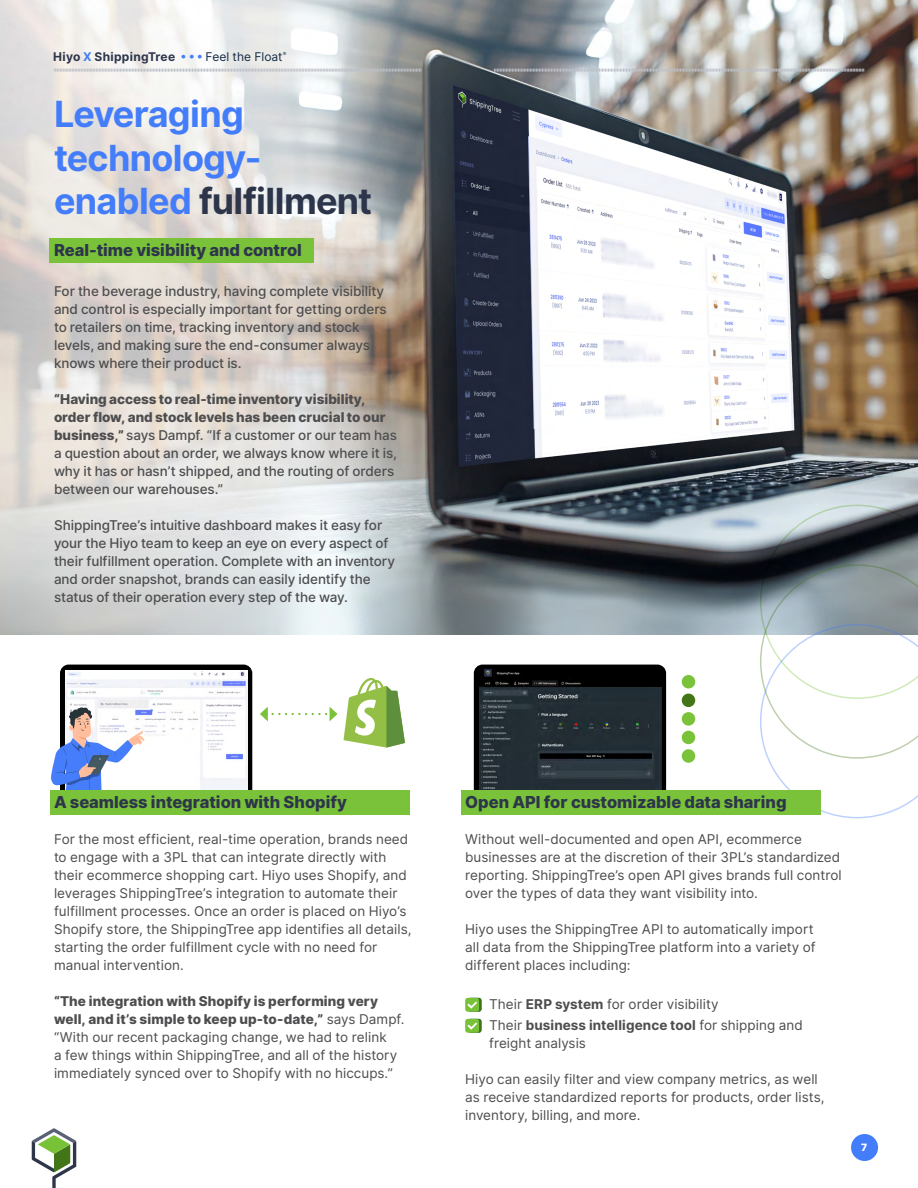
<style>
.page{position:relative;width:918px;height:1188px;background:#fff}
.page>*{position:absolute;margin:0;border:0;box-sizing:border-box;transform-origin:0 0}
.t1{font:700 36px/43.2px "Inter";letter-spacing:-.02em;color:#447dfa}
.t2{font:800 16.5px "Inter";color:#2d354b}
.t3{font:13.5px/18px "Inter";letter-spacing:.005em;color:#4d4d4f}
.t4{font:500 13.5px/18px "Inter";letter-spacing:-.005em;color:#4d4d4f}
.t5{font:700 12px "Inter";letter-spacing:.02em;color:#2d354b}
.t6{font:700 10.5px "Avenir Next";color:#fff}
.t7{font:700 4.35px "Inter";color:#142a46}
.s1{color:#447dfa}
.s2{font-weight:400;color:#142a46}
.s3{color:#2d354b}
.s4{font-weight:800}
.s5{font-weight:700}
</style>
<div class="page">
<img style="left:0;top:0;width:918px;height:634px">
<svg style="left:474px;top:665px;width:192px;height:126px;background:#050606"></svg>
<img style="left:480px;top:669px;width:182px;height:122px">
<div style="left:50px;top:238px;width:264px;height:24px;background:#79c239"></div>
<svg style="left:54px;top:68px;width:367px;height:4px"></svg>
<svg style="left:760px;top:505px;width:158px;height:313px"></svg>
<svg style="left:32px;top:1128px;width:44px;height:60px"></svg>
<div style="left:851px;top:1134px;width:27px;height:27px;background:#447dfa;border-radius:50%"></div>
<div style="left:682px;top:749px;width:13px;height:14px;background:#79c239;border-radius:50%"></div>
<div style="left:682px;top:731px;width:13px;height:13px;background:#79c239;border-radius:50%"></div>
<div style="left:682px;top:712px;width:13px;height:14px;background:#79c239;border-radius:50%"></div>
<div style="left:682px;top:694px;width:13px;height:13px;background:#437617;border-radius:50%"></div>
<div style="left:682px;top:675px;width:13px;height:13px;background:#79c239;border-radius:50%"></div>
<svg style="left:494px;top:68px;width:370px;height:4px"></svg>
<div style="left:461px;top:791px;width:359px;height:24px;background:#79c239"></div>
<div style="left:468px;top:998px;width:14px;height:14px;background:#427517;border-radius:3px"></div>
<div style="left:465px;top:998px;width:14px;height:14px;background:#78c238;border-radius:3px"></div>
<svg style="left:467px;top:1001px;width:10px;height:8px"></svg>
<div style="left:468px;top:1019px;width:14px;height:14px;background:#427517;border-radius:3px"></div>
<div style="left:465px;top:1019px;width:14px;height:14px;background:#78c238;border-radius:3px"></div>
<svg style="left:467px;top:1022px;width:10px;height:8px"></svg>
<svg style="left:344px;top:678px;width:61px;height:70px"></svg>
<svg style="left:260px;top:707px;width:78px;height:14px"></svg>
<svg style="left:51px;top:665px;width:201px;height:126px"></svg>
<div style="left:50px;top:791px;width:359px;height:24px;background:#79c239"></div>
<p class="t5" style="left:53px;top:47px;width:231px">Hiyo <span class="s1">X</span> ShippingTree <span class="s1">• • •</span> <span class="s2">Feel the Float</span></p>
<p class="t7" style="left:283px;top:50px;width:5px">®</p>
<h1 class="t1" style="left:54px;top:94px;width:320px">Leveraging technology&shy;enabled <span class="s3">fulfillment</span></h1>
<p class="t2" style="left:54px;top:238px;width:249px">Real-time visibility and control</p>
<p class="t4" style="left:54px;top:283px;width:334px">For the beverage industry, having complete visibility and control is especially important for getting orders to retailers on time, tracking inventory and stock levels, and making sure the end-consumer always knows where their product is.</p>
<p class="t4" style="left:54px;top:391px;width:345px"><span class="s4">“Having access to real-time inventory visibility, order flow, and stock levels has been crucial to our business,”</span> says Dampf. “If a customer or our team has a question about an order, we always know where it is, why it has or hasn’t shipped, and the routing of orders between our warehouses.”</p>
<p class="t4" style="left:54px;top:517px;width:343px">ShippingTree’s intuitive dashboard makes it easy for your the Hiyo team to keep an eye on every aspect of their fulfillment operation. Complete with an inventory and order snapshot, brands can easily identify the status of their operation every step of the way.</p>
<p class="t2" style="left:54px;top:790px;width:295px">A seamless integration with Shopify</p>
<p class="t3" style="left:54px;top:831px;width:359px">For the most efficient, real-time operation, brands need to engage with a 3PL that can integrate directly with their ecommerce shopping cart. Hiyo uses Shopify, and leverages ShippingTree’s integration to automate their fulfillment processes. Once an order is placed on Hiyo’s Shopify store, the ShippingTree app identifies all details, starting the order fulfillment cycle with no need for manual intervention.</p>
<p class="t3" style="left:54px;top:993px;width:352px"><span class="s4">“The integration with Shopify is performing very well, and it’s simple to keep up-to-date,”</span> says Dampf. “With our recent packaging change, we had to relink<br>a few things within ShippingTree, and all of the history immediately synced over to Shopify with no hiccups.”</p>
<p class="t2" style="left:465px;top:790px;width:323px">Open API for customizable data sharing</p>
<p class="t3" style="left:465px;top:831px;width:378px">Without well-documented and open API, ecommerce businesses are at the discretion of their 3PL’s standardized reporting. ShippingTree’s open API gives brands full control over the types of data they want visibility into.</p>
<p class="t3" style="left:465px;top:921px;width:352px">Hiyo uses the ShippingTree API to automatically import all data from the ShippingTree platform into a variety of different places including:</p>
<p class="t3" style="left:489px;top:994px;width:315px;line-height:21px">Their <span class="s5">ERP system</span> for order visibility<br>Their <span class="s5">business intelligence tool</span> for shipping and</p>
<p class="t3" style="left:489px;top:1035px;width:98px">freight analysis</p>
<p class="t3" style="left:465px;top:1071px;width:361px">Hiyo can easily filter and view company metrics, as well as receive standardized reports for products, order lists, inventory, billing, and more.</p>
<p class="t6" style="left:861px;top:1138px;width:8px">7</p>
</div>
